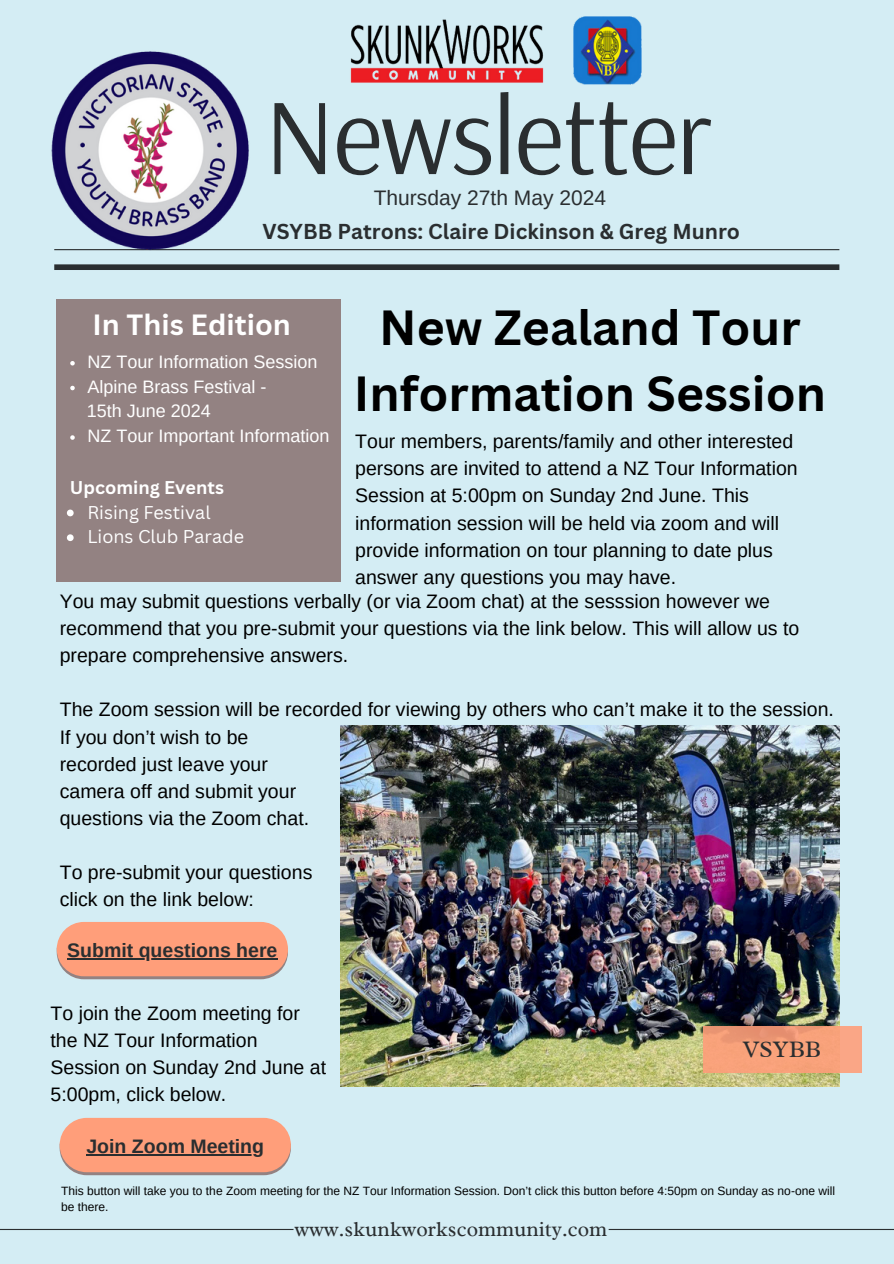
<style>
.page{position:relative;width:894px;height:1264px;background:#fff}
.page>*{position:absolute;margin:0;border:0;box-sizing:border-box;transform-origin:0 0}
.t1{font:109.05px "Arsenal";letter-spacing:-.02em;color:#2a2e30}
.t2{font:700 48px/66.3px "Canva Sans";color:#000;text-align:center}
.t3{font:700 28.5px "Canva Sans";color:#fff}
.t4{font:24px "Radley";color:#2a2e30}
.t5{font:700 21px "Canva Sans";color:#2a2e30}
.t6{font:21px "Radley";color:#2a2e30}
.t7{font:21px "Arimo";color:#2a2e30}
.t8{font:19.5px/27px "Arimo";color:#000}
.t9{font:700 19.5px "Arimo";color:#2a2e30}
.t10{font:18px "Arimo";color:#fff}
.t11{font:18px "Canva Sans";color:#fff}
.t12{font:700 18px "Canva Sans";color:#fff}
.t13{font:12px/16px "Arimo";color:#000}
</style>
<div class="page">
<div style="left:0;top:0;width:893px;height:1263px;background:#d4edf4"></div>
<hr style="left:0;top:1228px;width:293px;height:1px;background:#2a2e30">
<hr style="left:608px;top:1228px;width:285px;height:1px;background:#2a2e30">
<div style="left:54px;top:264px;width:785px;height:6px;background:#2a2e30"></div>
<hr style="left:54px;top:249px;width:785px;height:1px;background:#2a2e30">
<img style="left:51px;top:51px;width:200px;height:199px">
<img style="left:350px;top:19px;width:194px;height:64px">
<img style="left:573px;top:17px;width:68px;height:67px">
<div style="left:57px;top:299px;width:283px;height:283px;background:#938282"></div>
<img style="left:340px;top:725px;width:499px;height:361px">
<svg style="left:70px;top:361px;width:5px;height:4px"></svg>
<svg style="left:70px;top:386px;width:5px;height:4px"></svg>
<svg style="left:70px;top:435px;width:5px;height:5px"></svg>
<svg style="left:67px;top:509px;width:7px;height:7px"></svg>
<svg style="left:67px;top:534px;width:7px;height:7px"></svg>
<div style="left:702px;top:1026px;width:159px;height:46px;background:linear-gradient(to bottom,#ef9a77,#fca57d)"></div>
<svg style="left:57px;top:954px;width:230px;height:25px"></svg>
<div style="left:57px;top:921px;width:230px;height:55px;background:#ff9e7a;border-radius:27px"></div>
<hr style="left:67px;top:958px;width:210px;height:1px;background:#2a2e30">
<svg style="left:60px;top:1150px;width:230px;height:25px"></svg>
<div style="left:60px;top:1117px;width:230px;height:55px;background:#ff9e7a;border-radius:27px"></div>
<hr style="left:86px;top:1154px;width:178px;height:1px;background:#2a2e30">
<h5 class="t1" style="left:264px;top:65px;width:449px">Newsletter</h5>
<p class="t7" style="left:373px;top:186px;width:234px">Thursday 27th May 2024</p>
<h3 class="t5" style="left:262px;top:216px;width:479px">VSYBB Patrons: Claire Dickinson &amp; Greg Munro</h3>
<p class="t3" style="left:92px;top:304px;width:200px">In This Edition</p>
<p class="t10" style="left:87px;top:351px;width:231px">NZ Tour Information Session</p>
<p class="t10" style="left:87px;top:376px;width:180px">Alpine Brass Festival -</p>
<p class="t10" style="left:87px;top:401px;width:126px">15th June 2024</p>
<p class="t10" style="left:87px;top:426px;width:243px">NZ Tour Important Information</p>
<p class="t12" style="left:70px;top:474px;width:155px">Upcoming Events</p>
<h2 class="t11" style="left:87px;top:499px;width:125px">Rising Festival</h2>
<h6 class="t11" style="left:87px;top:524px;width:158px">Lions Club Parade</h6>
<h5 class="t2" style="left:353px;top:293px;width:473px">New Zealand Tour<br>Information Session</h5>
<h6 class="t8" style="left:355px;top:428px;width:444px">Tour members, parents/family and other interested persons are invited to attend a NZ Tour Information Session at 5:00pm on Sunday 2nd June. This information session will be held via zoom and will provide information on tour planning to date plus answer any questions you may have.</h6>
<h6 class="t8" style="left:60px;top:587px;width:740px">You may submit questions verbally (or via Zoom chat) at the sesssion however we recommend that you pre-submit your questions via the link below. This will allow us to prepare comprehensive answers.</h6>
<h6 class="t8" style="left:60px;top:695px;width:775px">The Zoom session will be recorded for viewing by others who can’t make it to the session.</h6>
<h6 class="t8" style="left:60px;top:723px;width:251px">If you don’t wish to be recorded just leave your camera off and submit your questions via the Zoom chat.</h6>
<h6 class="t8" style="left:60px;top:858px;width:254px">To pre-submit your questions click on the link below:</h6>
<p class="t9" style="left:67px;top:939px;width:212px">Submit questions here</p>
<p class="t8" style="left:51px;top:999px;width:277px">To join the Zoom meeting for the NZ Tour Information<br>Session on Sunday 2nd June at<br>5:00pm, click below.</p>
<h4 class="t9" style="left:86px;top:1135px;width:179px">Join Zoom Meeting</h4>
<p class="t4" style="left:742px;top:1033px;width:80px">VSYBB</p>
<h5 class="t13" style="left:61px;top:1183px;width:775px">This button will take you to the Zoom meeting for the NZ Tour Information Session. Don’t click this button before 4:50pm on Sunday as no-one will be there.</h5>
<h6 class="t6" style="left:295px;top:1215px;width:314px">www.skunkworkscommunity.com</h6>
</div>
